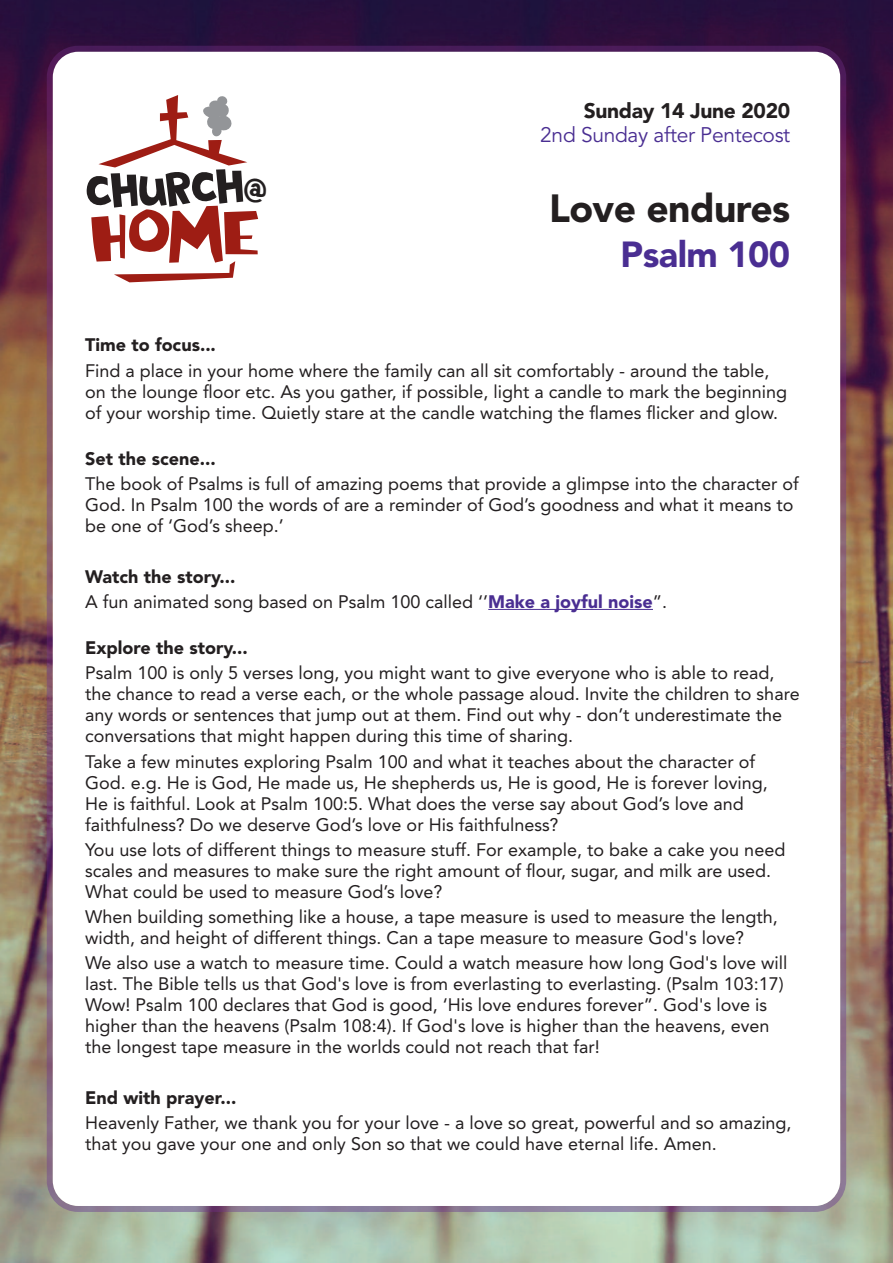
<style>
.page{position:relative;width:893px;height:1263px;background:#fff}
.page>*{position:absolute;margin:0;border:0;box-sizing:border-box;transform-origin:0 0}
.t1{font:63.15px "Bowreghul";color:#9e1d14;scale:1.25 1}
.t2{font:48.45px "DK Frozen Memory";color:#231f20}
.t3{font:900 39px "Avenir";letter-spacing:-.015em;color:#231f20}
.t4{font:900 36px "Avenir";letter-spacing:-.015em;color:#4a2e92}
.t5{font:21px "Avenir";letter-spacing:-.015em;color:#4a2e92}
.t6{font:900 21px "Avenir";letter-spacing:-.015em;color:#231f20}
.t7{font:18px/21px "Avenir";color:#231f20}
.t8{font:900 18px "Avenir";color:#231f20}
.s1{font-size:35.85px}
.s2{font-size:80.25px}
.s3{font-weight:900}
.s4{font-weight:900;color:#4a2e92}
</style>
<div class="page">
<img style="left:0;top:0;width:893px;height:1263px">
<img style="left:47px;top:46px;width:799px;height:1166px">
<div style="left:53px;top:52px;width:787px;height:1154px;background:#fff;border-radius:26px"></div>
<svg style="left:114px;top:261px;width:121px;height:21px"></svg>
<hr style="left:488px;top:609px;width:165px;height:1px;background:#4a2e92">
<svg style="left:98px;top:95px;width:149px;height:72px"></svg>
<h2 class="t2" style="left:85px;top:164px;width:183px;rotate:-2deg">church<span class="s1">@</span></h2>
<h1 class="t1" style="left:91px;top:201px;width:137px;rotate:-2deg">H<span class="s2">O</span>ME</h1>
<p class="t6" style="left:584px;top:92px;width:208px">Sunday 14 June 2020</p>
<p class="t5" style="left:540px;top:122px;width:251px">2nd Sunday after Pentecost</p>
<h3 class="t3" style="left:549px;top:175px;width:243px">Love endures</h3>
<h3 class="t4" style="left:621px;top:224px;width:171px">Psalm 100</h3>
<p class="t8" style="left:85px;top:330px;width:132px">Time to focus...</p>
<p class="t7" style="left:85px;top:359px;width:704px">Find a place in your home where the family can all sit comfortably - around the table, on the lounge floor etc. As you gather, if possible, light a candle to mark the beginning of your worship time. Quietly stare at the candle watching the flames flicker and glow.</p>
<p class="t8" style="left:85px;top:443px;width:132px">Set the scene...</p>
<p class="t7" style="left:85px;top:473px;width:715px">The book of Psalms is full of amazing poems that provide a glimpse into the character of<br>God. In Psalm 100 the words of are a reminder of God’s goodness and what it means to be one of ‘God’s sheep.’</p>
<p class="t7" style="left:85px;top:563px;width:584px;line-height:25.2px"><span class="s3">Watch the story...<br></span>A fun animated song based on Psalm 100 called ‘’<span class="s4">Make a joyful noise</span>”.</p>
<p class="t8" style="left:85px;top:632px;width:164px">Explore the story...</p>
<p class="t7" style="left:85px;top:662px;width:716px">Psalm 100 is only 5 verses long, you might want to give everyone who is able to read, the chance to read a verse each, or the whole passage aloud. Invite the children to share any words or sentences that jump out at them. Find out why - don’t underestimate the conversations that might happen during this time of sharing.</p>
<p class="t7" style="left:85px;top:750px;width:684px">Take a few minutes exploring Psalm 100 and what it teaches about the character of God. e.g. He is God, He made us, He shepherds us, He is good, He is forever loving, He is faithful. Look at Psalm 100:5. What does the verse say about God’s love and faithfulness? Do we deserve God’s love or His faithfulness?</p>
<p class="t7" style="left:85px;top:839px;width:702px">You use lots of different things to measure stuff. For example, to bake a cake you need scales and measures to make sure the right amount of flour, sugar, and milk are used.<br>What could be used to measure God’s love?</p>
<p class="t7" style="left:85px;top:906px;width:694px">When building something like a house, a tape measure is used to measure the length, width, and height of different things. Can a tape measure to measure God's love?</p>
<p class="t7" style="left:85px;top:952px;width:704px">We also use a watch to measure time. Could a watch measure how long God's love will last. The Bible tells us that God's love is from everlasting to everlasting. (Psalm 103:17)<br>Wow! Psalm 100 declares that God is good, ‘His love endures forever”. God's love is higher than the heavens (Psalm 108:4). If God's love is higher than the heavens, even the longest tape measure in the worlds could not reach that far!</p>
<p class="t8" style="left:85px;top:1082px;width:153px">End with prayer...</p>
<p class="t7" style="left:85px;top:1112px;width:708px">Heavenly Father, we thank you for your love - a love so great, powerful and so amazing, that you gave your one and only Son so that we could have eternal life. Amen.</p>
</div>
